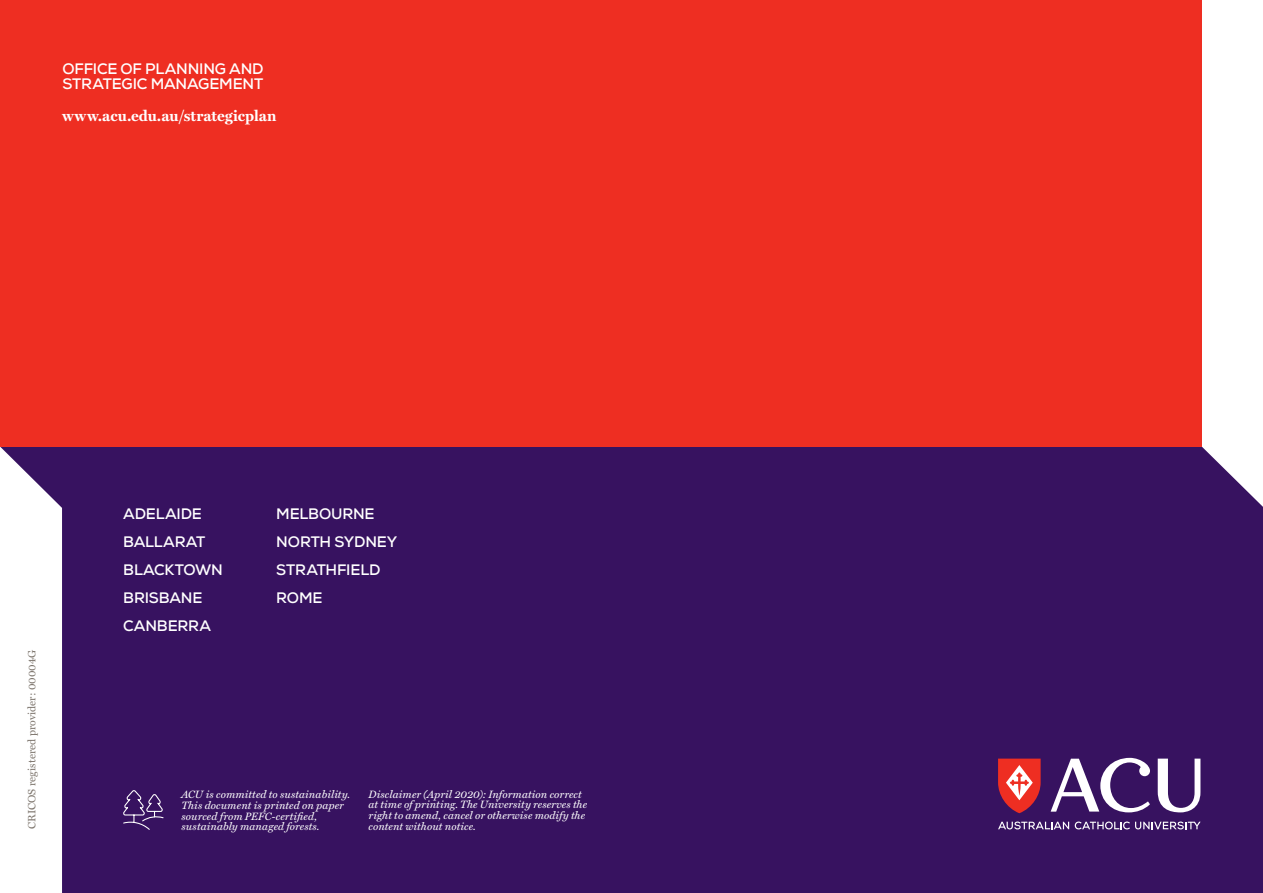
<style>
.page{position:relative;width:1263px;height:893px;background:#fff}
.page>*{position:absolute;margin:0;border:0;box-sizing:border-box;transform-origin:0 0}
._04_Back_cover_-_Dep{font:700 15.15px/15.1px "Nexa";letter-spacing:-.01em;color:#fff}
._06_Back_cover_-_Adr{font:700 15.15px "Miller Text";letter-spacing:.005em;color:#fff}
._07_CRICOS_code{font:italic 10.65px/10.6px "Miller Text";letter-spacing:.01em;color:#fff}
.t1{font:10.65px "Miller Text";letter-spacing:.005em;color:#7f776f}
</style>
<div class="page">
<div style="left:0;top:446px;width:1263px;height:447px;background:#371260"></div>
<div style="left:0;top:0;width:1202px;height:446px;background:#ee2e22"></div>
<svg style="left:998px;top:759px;width:42px;height:54px;background:#d44b4f"></svg>
<svg style="left:998px;top:821px;width:71px;height:8px"></svg>
<svg style="left:1075px;top:821px;width:125px;height:8px"></svg>
<svg style="left:1158px;top:759px;width:42px;height:53px"></svg>
<svg style="left:1051px;top:758px;width:99px;height:54px"></svg>
<svg style="left:122px;top:782px;width:43px;height:49px;background:#4c2b70"></svg>
<p class="_04_Back_cover_-_Dep" style="left:62px;top:61px;width:203px">OFFICE OF PLANNING AND<br>STRATEGIC MANAGEMENT</p>
<p class="_06_Back_cover_-_Adr" style="left:62px;top:104px;width:216px">www.acu.edu.au/strategicplan</p>
<p class="t1" style="left:23px;top:829px;width:181px;rotate:-90deg">CRICOS registered provider: 00004G</p>
<p class="_04_Back_cover_-_Dep" style="left:123px;top:506px;width:80px">ADELAIDE</p>
<p class="_04_Back_cover_-_Dep" style="left:123px;top:534px;width:84px">BALLARAT</p>
<p class="_04_Back_cover_-_Dep" style="left:123px;top:562px;width:101px">BLACKTOWN</p>
<p class="_04_Back_cover_-_Dep" style="left:123px;top:590px;width:81px">BRISBANE</p>
<p class="_04_Back_cover_-_Dep" style="left:123px;top:618px;width:89px">CANBERRA</p>
<p class="_04_Back_cover_-_Dep" style="left:276px;top:506px;width:100px">MELBOURNE</p>
<p class="_04_Back_cover_-_Dep" style="left:276px;top:534px;width:122px">NORTH SYDNEY</p>
<p class="_04_Back_cover_-_Dep" style="left:276px;top:562px;width:106px">STRATHFIELD</p>
<p class="_04_Back_cover_-_Dep" style="left:276px;top:590px;width:48px">ROME</p>
<p class="_07_CRICOS_code" style="left:181px;top:788px;width:170px">ACU is committed to sustainability.<br>This document is printed on paper sourced from PEFC-certified, sustainably managed forests.</p>
<p class="_07_CRICOS_code" style="left:368px;top:788px;width:220px">Disclaimer (April 2020): Information correct at time of printing. The University reserves the right to amend, cancel or otherwise modify the content without notice.</p>
</div>
